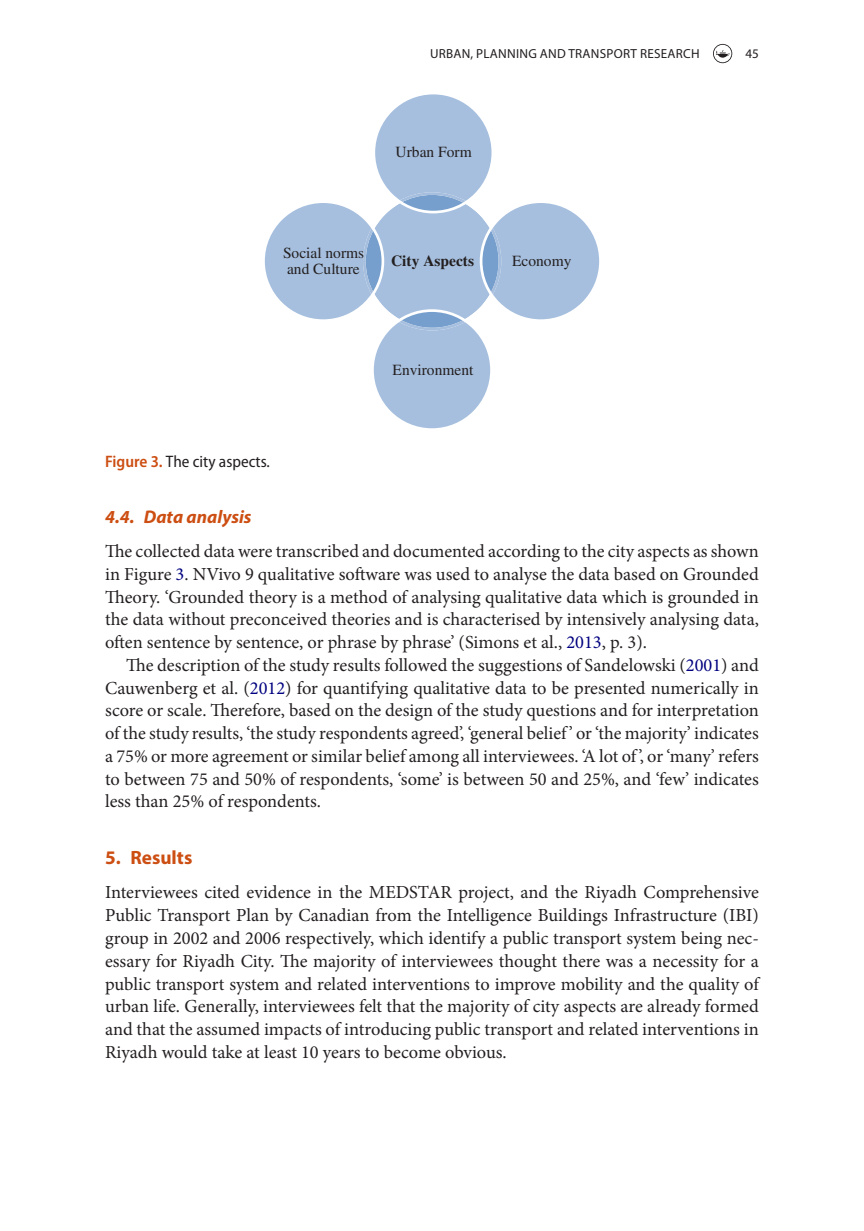
<style>
.page{position:relative;width:864px;height:1231px;background:#fff}
.page>*{position:absolute;margin:0;border:0;box-sizing:border-box;transform-origin:0 0}
.t1{font:700 19.25px "Myriad Pro";color:#cc4e12}
.t2{font:18.38px/22.8px "Minion Pro";color:#231f20;text-align:justify}
.t3{font:italic 700 18.38px "Myriad Pro";color:#cc4e12}
.t4{font:semi-condensed 16.62px "Myriad Pro";color:#231f20}
.t5{font:15.4px/15.8px "Times";color:#231f20}
.t6{font:700 15.4px "Times";color:#231f20}
.t7{font:13.12px "Myriad Pro";letter-spacing:.02em;color:#231f20}
.s1{font-weight:600;color:#cc4e12}
.s2{color:#000080}
</style>
<div class="page">
<svg style="left:713px;top:44px;width:19px;height:19px"></svg>
<svg style="left:264px;top:94px;width:336px;height:335px"></svg>
<p class="t7" style="left:430px;top:45px;width:271px">URBAN, PLANNING AND TRANSPORT RESEARCH</p>
<p class="t7" style="left:745px;top:45px;width:15px">45</p>
<p class="t5" style="left:395px;top:144px;width:77px">Urban Form</p>
<p class="t5" style="left:283px;top:245px;width:83px">Social norms and Culture</p>
<p class="t6" style="left:391px;top:252px;width:84px">City Aspects</p>
<p class="t4" style="left:105px;top:452px;width:166px"><span class="s1">Figure 3.</span> The city aspects.</p>
<p class="t5" style="left:392px;top:362px;width:82px">Environment</p>
<p class="t5" style="left:512px;top:253px;width:61px">Economy</p>
<p class="t3" style="left:105px;top:504px;width:148px">4.4. Data analysis</p>
<p class="t2" style="left:105px;top:540px;width:655px">The collected data were transcribed and documented according to the city aspects as shown in Figure <span class="s2">3</span>. NVivo 9 qualitative software was used to analyse the data based on Grounded Theory. ‘Grounded theory is a method of analysing qualitative data which is grounded in the data without preconceived theories and is characterised by intensively analysing data, often sentence by sentence, or phrase by phrase’ (Simons et al., <span class="s2">2013</span>, p. 3).</p>
<p class="t2" style="left:105px;top:653px;width:655px;text-indent:21px">The description of the study results followed the suggestions of Sandelowski (<span class="s2">2001</span>) and Cauwenberg et al. (<span class="s2">2012</span>) for quantifying qualitative data to be presented numerically in score or scale. Therefore, based on the design of the study questions and for interpretation of the study results, ‘the study respondents agreed’, ‘general belief ’ or ‘the majority’ indicates a 75% or more agreement or similar belief among all interviewees. ‘A lot of ’, or ‘many’ refers to between 75 and 50% of respondents, ‘some’ is between 50 and 25%, and ‘few’ indicates less than 25% of respondents.</p>
<p class="t1" style="left:105px;top:845px;width:89px">5. Results</p>
<p class="t2" style="left:105px;top:881px;width:655px">Interviewees cited evidence in the MEDSTAR project, and the Riyadh Comprehensive Public Transport Plan by Canadian from the Intelligence Buildings Infrastructure (IBI) group in 2002 and 2006 respectively, which identify a public transport system being nec&shy;essary for Riyadh City. The majority of interviewees thought there was a necessity for a public transport system and related interventions to improve mobility and the quality of urban life. Generally, interviewees felt that the majority of city aspects are already formed and that the assumed impacts of introducing public transport and related interventions in Riyadh would take at least 10 years to become obvious.</p>
</div>
